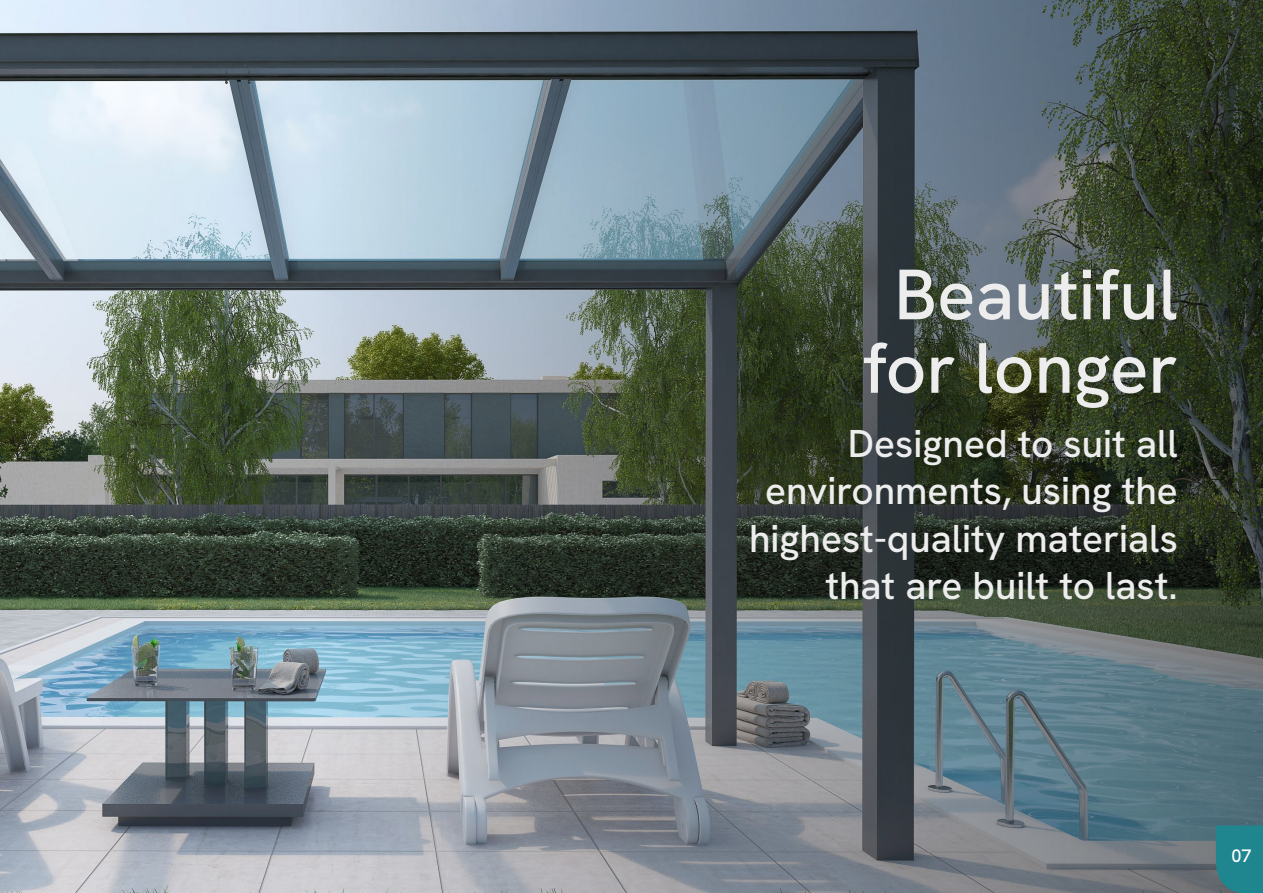
<style>
.page{position:relative;width:1263px;height:893px;background:#fff}
.page>*{position:absolute;margin:0;border:0;box-sizing:border-box;transform-origin:0 0}
.t1{font:71.25px/73.5px "Hanken Grotesk";color:#ededed;text-align:center}
.t2{font:38.85px/47.2px "Hanken Grotesk";color:#ededed;text-align:right}
.t3{font:18px "Hanken Grotesk";color:#fff}
</style>
<div class="page">
<img style="left:0;top:0;width:319px;height:893px">
<img style="left:319px;top:0;width:944px;height:893px">
<svg style="left:1216px;top:825px;width:47px;height:68px;background:#22838c"></svg>
<h1 class="t1" style="left:863px;top:256px;width:316px">Beautiful for longer</h1>
<p class="t2" style="left:749px;top:419px;width:430px">Designed to suit all environments, using the highest-quality materials that are built to last.</p>
<p class="t3" style="left:1231px;top:844px;width:22px">07</p>
</div>
